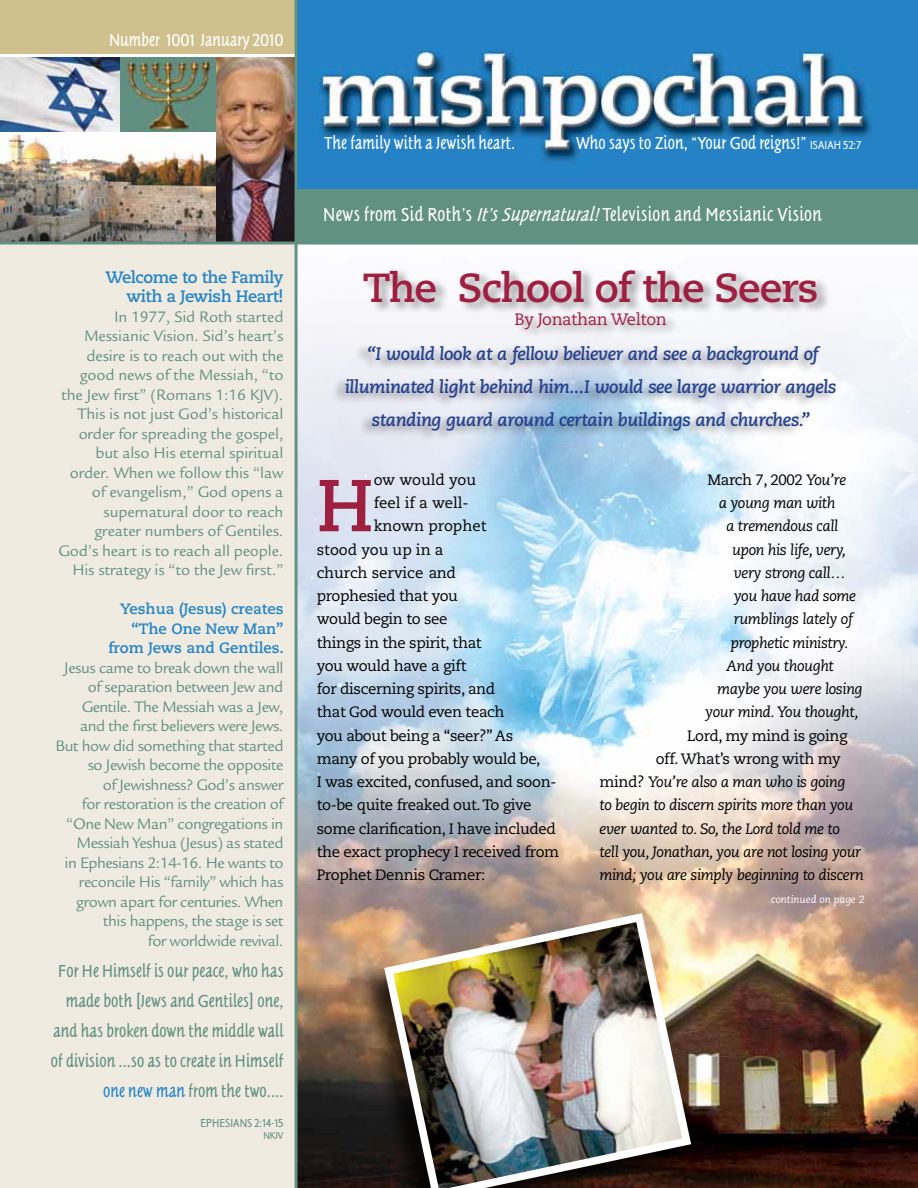
<style>
.page{position:relative;width:918px;height:1188px;background:#fff}
.page>*{position:absolute;margin:0;border:0;box-sizing:border-box;transform-origin:0 0}
.t1{font:700 73.35px "Caecilia";color:#9f1f41}
.t2{font:700 40.5px "Caecilia";letter-spacing:-.025em;color:#9f1f41}
.t3{font:19.5px "Tannhauser Plain";letter-spacing:.02em;color:#fff}
.t4{font:italic 700 18px/33px "Caecilia";letter-spacing:-.025em;color:#25408f;text-align:center}
.t5{font:18px/30px "Tannhauser Plain";letter-spacing:.005em;color:#629081;text-align:right}
.t6{font:18px "Tannhauser Plain";letter-spacing:.005em;color:#fff}
.t7{font:16.5px/19.5px "Legacy Sans";letter-spacing:-.025em;color:#629081;text-align:right}
.t8{font:700 16.5px/19.5px "Caecilia";letter-spacing:-.025em;color:#2484c6;text-align:right}
.t9{font:16.5px "Caecilia";letter-spacing:-.025em;color:#9f1f41}
.t10{font:15px "Caecilia";letter-spacing:-.025em;color:#000}
.t11{font:italic 15px "Caecilia";letter-spacing:-.025em;color:#000}
.t12{font:15px "Caecilia";color:#000}
.t13{font:700 15px/19.5px "Caecilia";color:#2484c6;text-align:right}
.t14{font:12px "Tannhauser Plain";letter-spacing:.005em;color:#629081}
.t15{font:italic 10.5px "Caecilia";color:#fff}
.t16{font:10.5px "Tannhauser Plain";color:#629081}
.s1{font-style:inherit}
.s2{color:#2484c6}
.s3{font-size:12px}
.s4{font-style:italic}
.s5{font-style:normal}
</style>
<div class="page">
<img style="left:298px;top:244px;width:620px;height:944px">
<img style="left:298px;top:0;width:620px;height:189px">
<div style="left:0;top:0;width:297px;height:54px;background:#cfc08e"></div>
<div style="left:296px;top:189px;width:622px;height:54px;background:#629081"></div>
<img style="left:0;top:57px;width:120px;height:75px">
<img style="left:120px;top:57px;width:96px;height:75px">
<img style="left:0;top:135px;width:216px;height:107px">
<img style="left:216px;top:57px;width:79px;height:185px">
<div style="left:1px;top:244px;width:295px;height:944px;background:#efebe1"></div>
<hr style="left:0;top:242px;width:918px;height:2px;background:#629081">
<hr style="left:295px;top:0;width:3px;height:1188px;background:#629081">
<div style="left:355px;top:912px;width:334px;height:276px;background:#000;opacity:.75"></div>
<img style="left:380px;top:909px;width:316px;height:279px">
<div style="left:330px;top:343px;width:505px;height:99px;background:#000;opacity:.4"></div>
<div style="left:363px;top:268px;width:468px;height:73px;background:#000;opacity:.4"></div>
<p class="t6" style="left:109px;top:29px;width:176px">Number 1001 January 2010</p>
<p class="t8" style="left:105px;top:268px;width:180px">Welcome to the Family with a Jewish Heart!</p>
<p class="t7" style="left:58px;top:307px;width:227px">In 1977, Sid Roth started<br>Messianic Vision. Sid’s heart’s desire is to reach out with the good news of the Messiah, “to the Jew first” (Romans 1:16 <span class="s1">KJV</span>).<br>This is not just God’s historical order for spreading the gospel, but also His eternal spiritual order. When we follow this “law of evangelism,” God opens a supernatural door to reach greater numbers of Gentiles.<br>God’s heart is to reach all people.<br>His strategy is “to the Jew first.”</p>
<p class="t13" style="left:108px;top:600px;width:177px">Yeshua (Jesus) creates “The One New Man” from Jews and Gentiles.</p>
<p class="t7" style="left:55px;top:658px;width:230px">Jesus came to break down the wall of separation between Jew and<br>Gentile. The Messiah was a Jew, and the first believers were Jews.<br>But how did something that started so Jewish become the opposite<br>of Jewishness? God’s answer<br>for restoration is the creation of “One New Man” congregations in<br>Messiah Yeshua (Jesus) as stated<br>in Ephesians 2:14-16. He wants to reconcile His “family” which has grown apart for centuries. When this happens, the stage is set<br>for worldwide revival.</p>
<p class="t5" style="left:51px;top:955px;width:234px">For He Himself is our peace, who has made both [Jews and Gentiles] one, and has broken down the middle wall of division ...so as to create in Himself <span class="s2">one new man</span> from the two....</p>
<p class="t14" style="left:200px;top:1115px;width:85px">EPHESIANS 2:14-15</p>
<p class="t16" style="left:263px;top:1129px;width:22px">NKJV</p>
<p class="t6" style="left:324px;top:132px;width:193px">The family with a Jewish heart.</p>
<p class="t6" style="left:576px;top:132px;width:287px">Who says to Zion, “Your God reigns!” <span class="s3">ISAIAH 52:7</span></p>
<p class="t3" style="left:323px;top:203px;width:500px">News from Sid Roth’s <span class="s4">It’sSupernatural!</span>Television and Messianic Vision</p>
<h2 class="t2" style="left:363px;top:264px;width:457px">The School of the Seers</h2>
<p class="t9" style="left:514px;top:309px;width:154px">By Jonathan Welton</p>
<p class="t4" style="left:345px;top:338px;width:493px">“I would look at a fellow believer and see a background of illuminated light behind him...I would see large warrior angels standing guard around certain buildings and churches.”</p>
<h1 class="t1" style="left:317px;top:462px;width:59px">H</h1>
<p class="t12" style="left:374px;top:471px;width:104px">ow would you</p>
<p class="t12" style="left:374px;top:494px;width:96px">feel if a well-</p>
<p class="t12" style="left:374px;top:517px;width:114px">known prophet</p>
<p class="t12" style="left:317px;top:541px;width:128px">stood you up in a</p>
<p class="t12" style="left:317px;top:564px;width:141px">church service and</p>
<p class="t10" style="left:317px;top:587px;width:143px">prophesied that you</p>
<p class="t10" style="left:317px;top:610px;width:132px">would begin to see</p>
<p class="t10" style="left:317px;top:634px;width:167px">things in the spirit, that</p>
<p class="t10" style="left:317px;top:657px;width:151px">you would have a gift</p>
<p class="t10" style="left:317px;top:680px;width:180px">for discerning spirits, and</p>
<p class="t10" style="left:317px;top:703px;width:189px">that God would even teach</p>
<p class="t10" style="left:317px;top:727px;width:198px">you about being a “seer?” As</p>
<p class="t10" style="left:317px;top:750px;width:225px">many of you probably would be,</p>
<p class="t10" style="left:317px;top:773px;width:241px">I was excited, confused, and soon-</p>
<p class="t10" style="left:317px;top:796px;width:216px">to-be quite freaked out. To give</p>
<p class="t10" style="left:317px;top:820px;width:241px">some clarification, I have included</p>
<p class="t10" style="left:317px;top:843px;width:244px">the exact prophecy I received from</p>
<p class="t10" style="left:317px;top:866px;width:170px">Prophet Dennis Cramer:</p>
<p class="t10" style="left:707px;top:471px;width:140px">March 7, 2002 <span class="s4">You’re</span></p>
<p class="t11" style="left:719px;top:494px;width:118px">a young man with</p>
<p class="t11" style="left:726px;top:518px;width:114px">a tremendous call</p>
<p class="t11" style="left:732px;top:541px;width:115px">upon his life, very,</p>
<p class="t11" style="left:734px;top:564px;width:113px">very strong call…</p>
<p class="t11" style="left:734px;top:587px;width:124px">you have had some</p>
<p class="t11" style="left:734px;top:611px;width:121px">rumblings lately of</p>
<p class="t11" style="left:731px;top:634px;width:119px">prophetic ministry.</p>
<p class="t11" style="left:726px;top:657px;width:109px">And you thought</p>
<p class="t11" style="left:717px;top:680px;width:147px">maybe you were losing</p>
<p class="t11" style="left:705px;top:704px;width:155px">your mind. You thought,</p>
<p class="t10" style="left:687px;top:727px;width:162px">Lord, my mind is going</p>
<p class="t10" style="left:656px;top:750px;width:187px">off. What’s wrong with my</p>
<p class="t11" style="left:599px;top:773px;width:247px"><span class="s5">mind?</span> You’re also a man who is going</p>
<p class="t11" style="left:599px;top:797px;width:255px">to begin to discern spirits more than you</p>
<p class="t11" style="left:599px;top:820px;width:242px">ever wanted to. So, the Lord told me to</p>
<p class="t11" style="left:599px;top:843px;width:263px">tell you, Jonathan, you are not losing your</p>
<p class="t11" style="left:599px;top:866px;width:266px">mind; you are simply beginning to discern</p>
<p class="t15" style="left:771px;top:893px;width:95px">continued on page 2</p>
</div>
